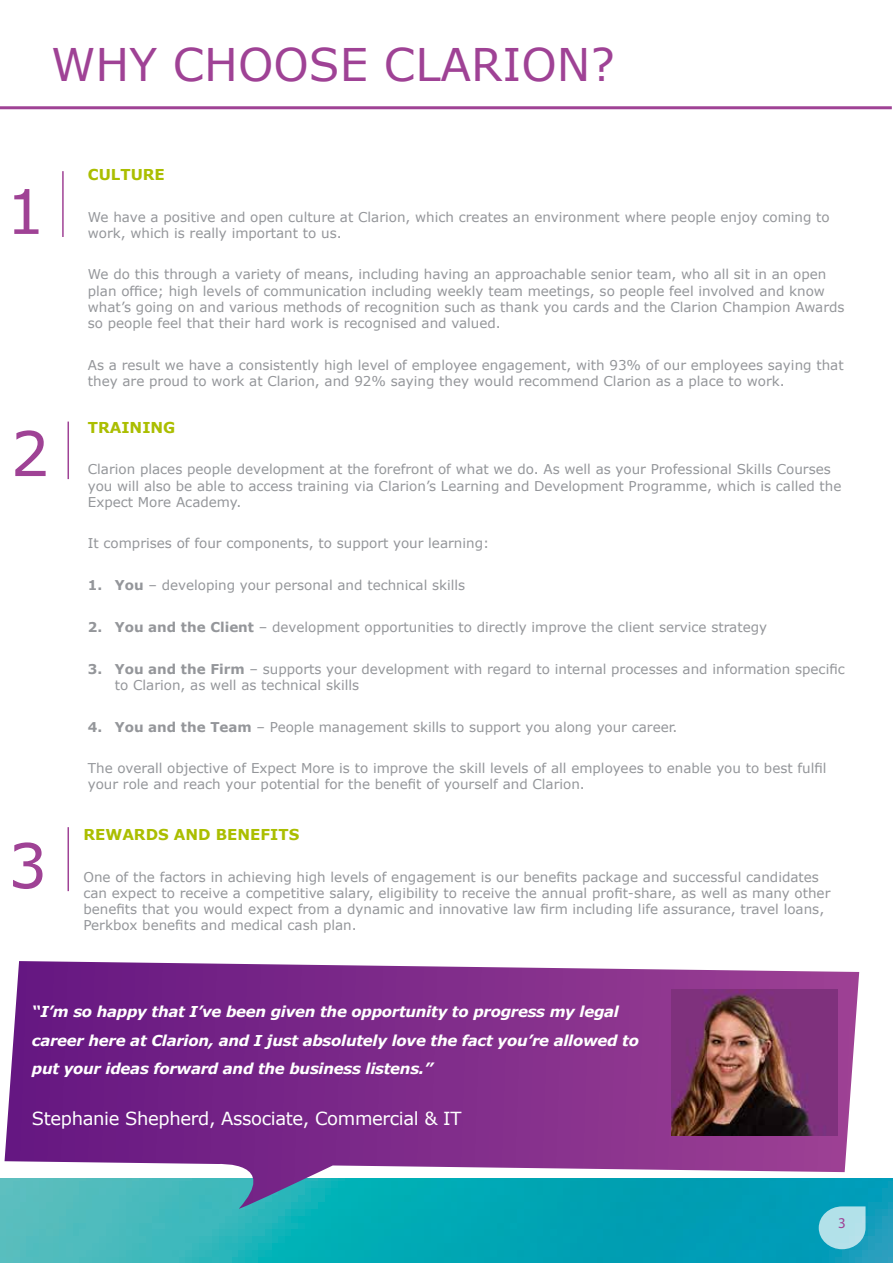
<style>
.page{position:relative;width:893px;height:1263px;background:#fff}
.page>*{position:absolute;margin:0;border:0;box-sizing:border-box;transform-origin:0 0}
.t1{font:61.5px "MS Reference Sans Serif";color:#9f4295}
.t2{font:45px "MS Reference Sans Serif";color:#9f4295}
.t3{font:18px "MS Reference Sans Serif";letter-spacing:-.02em;color:#fff}
.t4{font:italic 700 15px/28.5px "MS Reference Sans Serif";letter-spacing:-.02em;color:#fff}
.t5{font:700 15px "MS Reference Sans Serif";color:#abbe00}
.t6{font:15px "Myriad Pro";color:#9f4295}
.t7{font:13.5px/16.2px "MS Reference Sans Serif";color:#94969a}
.s1{font-weight:700}
</style>
<div class="page">
<img style="left:0;top:1179px;width:893px;height:84px">
<hr style="left:62px;top:171px;width:2px;height:66px;background:#9f4295">
<hr style="left:0;top:106px;width:892px;height:3px;background:#9f4295">
<hr style="left:68px;top:827px;width:1px;height:64px;background:#9f4295">
<hr style="left:68px;top:422px;width:1px;height:57px;background:#9f4295">
<svg style="left:5px;top:961px;width:854px;height:249px;background:#794d99"></svg>
<img style="left:671px;top:989px;width:166px;height:147px">
<svg style="left:819px;top:1206px;width:46px;height:43px;background:#97d6e1"></svg>
<h2 class="t2" style="left:51px;top:36px;width:565px">WHY CHOOSE CLARION?</h2>
<h1 class="t1" style="left:6px;top:172px;width:41px">1</h1>
<p class="t5" style="left:88px;top:165px;width:78px">CULTURE</p>
<p class="t7" style="left:88px;top:208px;width:743px">We have a positive and open culture at Clarion, which creates an environment where people enjoy coming to work, which is really important to us.</p>
<p class="t7" style="left:88px;top:266px;width:758px">We do this through a variety of means, including having an approachable senior team, who all sit in an open plan office; high levels of communication including weekly team meetings, so people feel involved and know what’s going on and various methods of recognition such as thank you cards and the Clarion Champion Awards so people feel that their hard work is recognised and valued.</p>
<p class="t7" style="left:88px;top:356px;width:757px">As a result we have a consistently high level of employee engagement, with 93% of our employees saying that they are proud to work at Clarion, and 92% saying they would recommend Clarion as a place to work.</p>
<h1 class="t1" style="left:10px;top:414px;width:41px">2</h1>
<h1 class="t1" style="left:8px;top:826px;width:41px">3</h1>
<p class="t5" style="left:88px;top:418px;width:89px">TRAINING</p>
<p class="t7" style="left:88px;top:461px;width:755px">Clarion places people development at the forefront of what we do. As well as your Professional Skills Courses you will also be able to access training via Clarion’s Learning and Development Programme, which is called the<br>Expect More Academy.</p>
<p class="t7" style="left:88px;top:535px;width:403px">It comprises of four components, to support your learning:</p>
<p class="t7" style="left:88px;top:577px;width:379px"><span class="s1">1. You</span> – developing your personal and technical skills</p>
<p class="t7" style="left:88px;top:618px;width:681px"><span class="s1">2. You and the Client</span> – development opportunities to directly improve the client service strategy</p>
<p class="t7" style="left:115px;top:660px;width:731px;text-indent:-27px"><span class="s1">3. You and the Firm</span> – supports your development with regard to internal processes and information specific to Clarion, as well as technical skills</p>
<p class="t7" style="left:88px;top:718px;width:591px"><span class="s1">4. You and the Team</span> – People management skills to support you along your career.</p>
<p class="t7" style="left:88px;top:760px;width:740px">The overall objective of Expect More is to improve the skill levels of all employees to enable you to best fulfil your role and reach your potential for the benefit of yourself and Clarion.</p>
<p class="t5" style="left:83px;top:825px;width:217px">REWARDS AND BENEFITS</p>
<p class="t7" style="left:83px;top:868px;width:748px">One of the factors in achieving high levels of engagement is our benefits package and successful candidates can expect to receive a competitive salary, eligibility to receive the annual profit-share, as well as many other benefits that you would expect from a dynamic and innovative law firm including life assurance, travel loans, Perkbox benefits and medical cash plan.</p>
<p class="t4" style="left:32px;top:997px;width:609px">“I’m so happy that I’ve been given the opportunity to progress my legal career here at Clarion, and I just absolutely love the fact you’re allowed to put your ideas forward and the business listens.”</p>
<h3 class="t3" style="left:32px;top:1107px;width:431px">Stephanie Shepherd, Associate, Commercial &amp; IT</h3>
<p class="t6" style="left:838px;top:1214px;width:9px">3</p>
</div>
